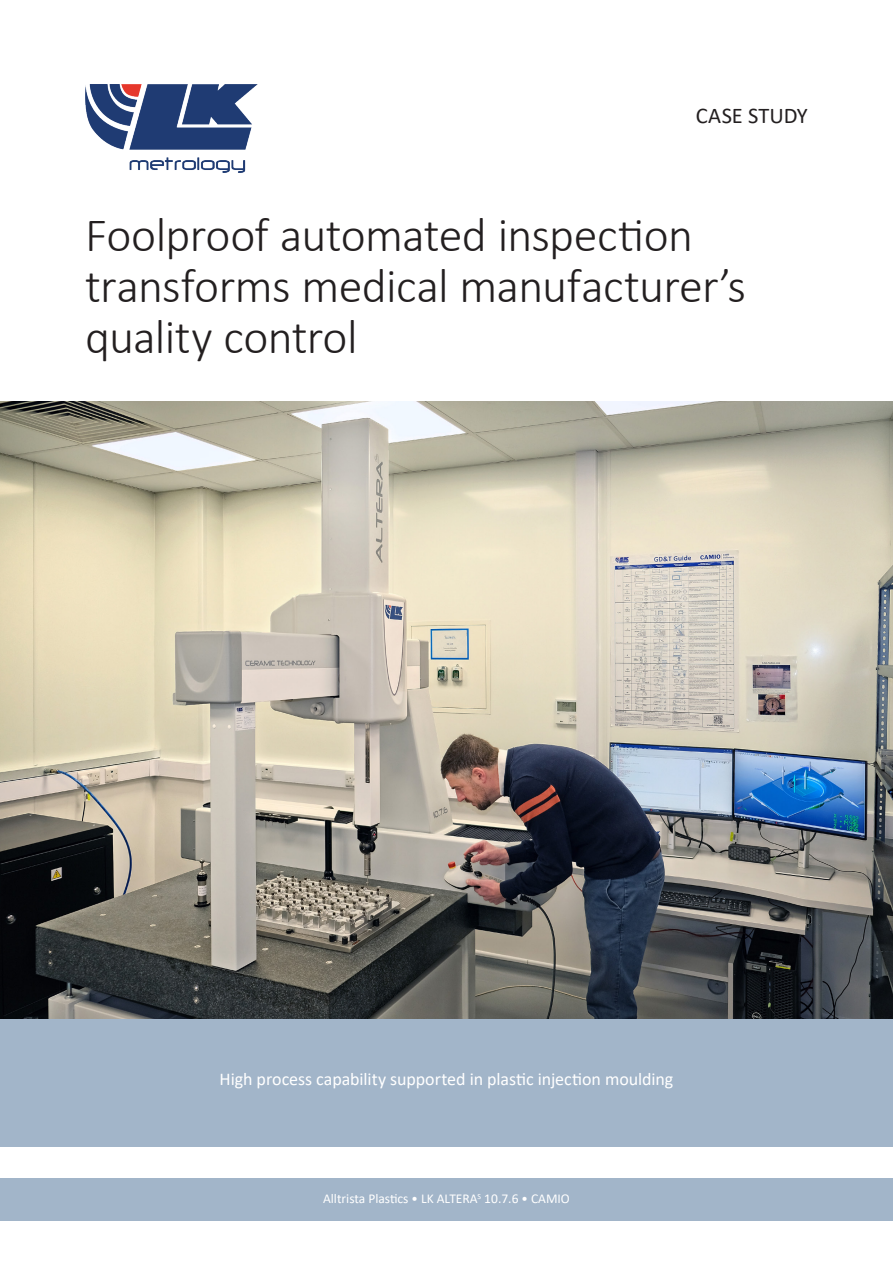
<style>
.page{position:relative;width:893px;height:1263px;background:#fff}
.page>*{position:absolute;margin:0;border:0;box-sizing:border-box;transform-origin:0 0}
.t1{font:300 48px "Calibri";letter-spacing:-.015em;color:#231f20}
.t2{font:22.5px "Calibri";color:#231f20}
.t3{font:18px "Calibri";letter-spacing:-.005em;color:#fff}
.t4{font:13.5px "Calibri";color:#fff}
.s1{font-family:"DIN Next LT Pro";font-weight:700}
</style>
<div class="page">
<div style="left:0;top:1018px;width:893px;height:129px;background:#a2b5c9"></div>
<img style="left:85px;top:84px;width:173px;height:89px">
<div style="left:0;top:1178px;width:893px;height:42px;background:#a2b5c9"></div>
<img style="left:0;top:402px;width:893px;height:616px">
<p class="t2" style="left:696px;top:100px;width:114px">CASE STUDY</p>
<p class="t1" style="left:85px;top:205px;width:610px">Foolproof automated inspection</p>
<p class="t1" style="left:85px;top:256px;width:662px">transforms medical manufacturer’s</p>
<p class="t1" style="left:85px;top:307px;width:274px">quality control</p>
<p class="t3" style="left:220px;top:1067px;width:455px">High process capability supported in plastic injection moulding</p>
<p class="t4" style="left:323px;top:1189px;width:248px">Alltrista Plastics <span class="s1">•</span> LK ALTERA<sup>S</sup> 10.7.6 <span class="s1">•</span> CAMIO</p>
</div>
